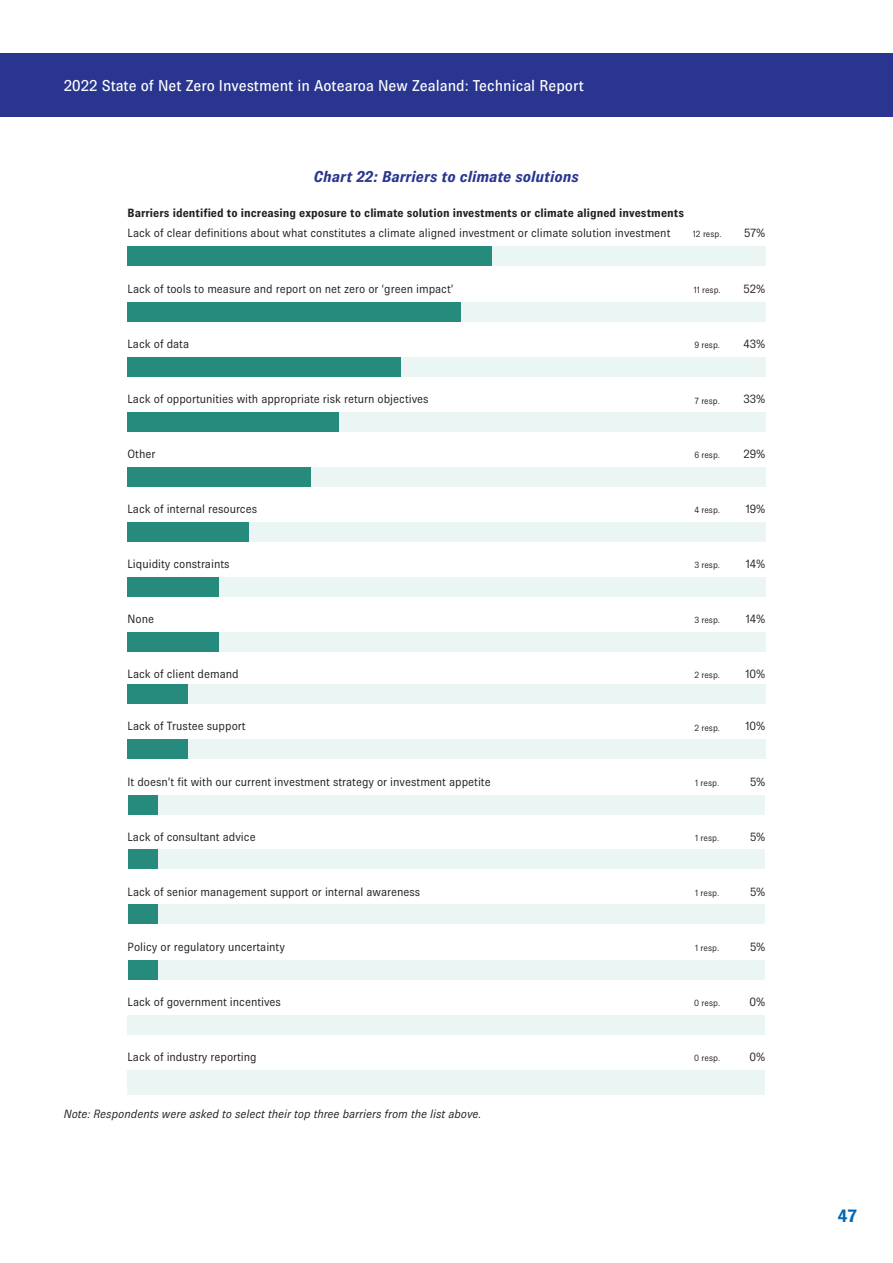
<style>
.page{position:relative;width:893px;height:1263px;background:#fff}
.page>*{position:absolute;margin:0;border:0;box-sizing:border-box;transform-origin:0 0}
.t1{font:700 18px "Brown Pro";color:#0267b3}
.t2{font:500 15.75px "Brown Pro";color:#fff}
.Chart_Title__span{font:italic 700 15.75px "Brown Pro";color:#29358f}
.t3{font:12px "Brown Pro";color:#231f20}
.t4{font:700 12px "Brown Pro";color:#231f20}
.ChartNotes__span{font:italic 12px "Brown Pro";color:#231f20}
.t5{font:9px "Brown Pro";color:#231f20}
</style>
<div class="page">
<div style="left:0;top:53px;width:893px;height:64px;background:#29358f"></div>
<div style="left:128px;top:246px;width:364px;height:20px;background:#268a7c"></div>
<div style="left:492px;top:246px;width:273px;height:20px;background:#ebf5f4"></div>
<div style="left:128px;top:302px;width:333px;height:19px;background:#268a7c"></div>
<div style="left:461px;top:302px;width:304px;height:19px;background:#ebf5f4"></div>
<div style="left:128px;top:357px;width:273px;height:20px;background:#268a7c"></div>
<div style="left:401px;top:357px;width:364px;height:20px;background:#ebf5f4"></div>
<div style="left:128px;top:412px;width:211px;height:19px;background:#268a7c"></div>
<div style="left:339px;top:412px;width:426px;height:19px;background:#ebf5f4"></div>
<div style="left:128px;top:467px;width:183px;height:19px;background:#268a7c"></div>
<div style="left:311px;top:467px;width:454px;height:19px;background:#ebf5f4"></div>
<div style="left:128px;top:522px;width:121px;height:20px;background:#268a7c"></div>
<div style="left:249px;top:522px;width:516px;height:20px;background:#ebf5f4"></div>
<div style="left:128px;top:577px;width:91px;height:19px;background:#268a7c"></div>
<div style="left:219px;top:577px;width:546px;height:19px;background:#ebf5f4"></div>
<div style="left:128px;top:632px;width:91px;height:19px;background:#268a7c"></div>
<div style="left:219px;top:632px;width:546px;height:19px;background:#ebf5f4"></div>
<div style="left:128px;top:684px;width:60px;height:20px;background:#268a7c"></div>
<div style="left:188px;top:684px;width:577px;height:20px;background:#ebf5f4"></div>
<div style="left:128px;top:740px;width:60px;height:19px;background:#268a7c"></div>
<div style="left:188px;top:740px;width:577px;height:19px;background:#ebf5f4"></div>
<div style="left:128px;top:795px;width:31px;height:19px;background:#268a7c"></div>
<div style="left:159px;top:795px;width:606px;height:19px;background:#ebf5f4"></div>
<div style="left:128px;top:850px;width:31px;height:19px;background:#268a7c"></div>
<div style="left:159px;top:850px;width:606px;height:19px;background:#ebf5f4"></div>
<div style="left:128px;top:904px;width:31px;height:20px;background:#268a7c"></div>
<div style="left:159px;top:904px;width:606px;height:20px;background:#ebf5f4"></div>
<div style="left:128px;top:960px;width:31px;height:20px;background:#268a7c"></div>
<div style="left:159px;top:960px;width:606px;height:20px;background:#ebf5f4"></div>
<div style="left:128px;top:1015px;width:637px;height:20px;background:#ebf5f4"></div>
<div style="left:128px;top:1070px;width:637px;height:24px;background:#ebf5f4"></div>
<h2 class="t2" style="left:64px;top:77px;width:521px">2022 State of Net Zero Investment in Aotearoa New Zealand: Technical Report</h2>
<p class="Chart_Title__span" style="left:314px;top:168px;width:267px">Chart 22: Barriers to climate solutions</p>
<p class="t4" style="left:128px;top:206px;width:558px">Barriers identified to increasing exposure to climate solution investments or climate aligned investments</p>
<p class="t3" style="left:128px;top:226px;width:544px">Lack of clear definitions about what constitutes a climate aligned investment or climate solution investment</p>
<p class="t5" style="left:693px;top:229px;width:30px">12 resp.</p>
<p class="t3" style="left:744px;top:227px;width:23px">57%</p>
<p class="t3" style="left:128px;top:282px;width:327px">Lack of tools to measure and report on net zero or ‘green impact’</p>
<p class="t5" style="left:694px;top:285px;width:29px">11 resp.</p>
<p class="t3" style="left:744px;top:282px;width:23px">52%</p>
<p class="t3" style="left:128px;top:337px;width:63px">Lack of data</p>
<p class="t5" style="left:694px;top:340px;width:27px">9 resp.</p>
<p class="t3" style="left:743px;top:337px;width:23px">43%</p>
<p class="t3" style="left:128px;top:392px;width:303px">Lack of opportunities with appropriate risk return objectives</p>
<p class="t5" style="left:694px;top:396px;width:27px">7 resp.</p>
<p class="t3" style="left:743px;top:392px;width:23px">33%</p>
<p class="t3" style="left:128px;top:447px;width:29px">Other</p>
<p class="t5" style="left:694px;top:450px;width:27px">6 resp.</p>
<p class="t3" style="left:743px;top:447px;width:23px">29%</p>
<p class="t3" style="left:128px;top:502px;width:131px">Lack of internal resources</p>
<p class="t5" style="left:694px;top:504px;width:27px">4 resp.</p>
<p class="t3" style="left:746px;top:502px;width:21px">19%</p>
<p class="t3" style="left:128px;top:557px;width:103px">Liquidity constraints</p>
<p class="t5" style="left:694px;top:560px;width:27px">3 resp.</p>
<p class="t3" style="left:746px;top:557px;width:21px">14%</p>
<p class="t3" style="left:128px;top:612px;width:28px">None</p>
<p class="t5" style="left:694px;top:615px;width:27px">3 resp.</p>
<p class="t3" style="left:746px;top:612px;width:21px">14%</p>
<p class="t3" style="left:128px;top:667px;width:113px">Lack of client demand</p>
<p class="t5" style="left:694px;top:670px;width:27px">2 resp.</p>
<p class="t3" style="left:745px;top:667px;width:21px">10%</p>
<p class="t3" style="left:128px;top:720px;width:119px">Lack of Trustee support</p>
<p class="t5" style="left:694px;top:723px;width:27px">2 resp.</p>
<p class="t3" style="left:745px;top:720px;width:21px">10%</p>
<p class="t3" style="left:128px;top:775px;width:365px">It doesn’t fit with our current investment strategy or investment appetite</p>
<p class="t5" style="left:695px;top:777px;width:25px">1 resp.</p>
<p class="t3" style="left:750px;top:775px;width:17px">5%</p>
<p class="t3" style="left:128px;top:830px;width:130px">Lack of consultant advice</p>
<p class="t5" style="left:695px;top:833px;width:25px">1 resp.</p>
<p class="t3" style="left:750px;top:830px;width:17px">5%</p>
<p class="t3" style="left:128px;top:885px;width:294px">Lack of senior management support or internal awareness</p>
<p class="t5" style="left:695px;top:887px;width:25px">1 resp.</p>
<p class="t3" style="left:750px;top:885px;width:17px">5%</p>
<p class="t3" style="left:128px;top:940px;width:159px">Policy or regulatory uncertainty</p>
<p class="t5" style="left:695px;top:942px;width:25px">1 resp.</p>
<p class="t3" style="left:750px;top:940px;width:17px">5%</p>
<p class="t3" style="left:128px;top:995px;width:155px">Lack of government incentives</p>
<p class="t5" style="left:694px;top:998px;width:27px">0 resp.</p>
<p class="t3" style="left:750px;top:995px;width:17px">0%</p>
<p class="t3" style="left:128px;top:1050px;width:131px">Lack of industry reporting</p>
<p class="t5" style="left:694px;top:1053px;width:27px">0 resp.</p>
<p class="t3" style="left:750px;top:1050px;width:17px">0%</p>
<p class="ChartNotes__span" style="left:64px;top:1107px;width:419px">Note: Respondents were asked to select their top three barriers from the list above.</p>
<h1 class="t1" style="left:838px;top:1206px;width:21px">47</h1>
</div>
